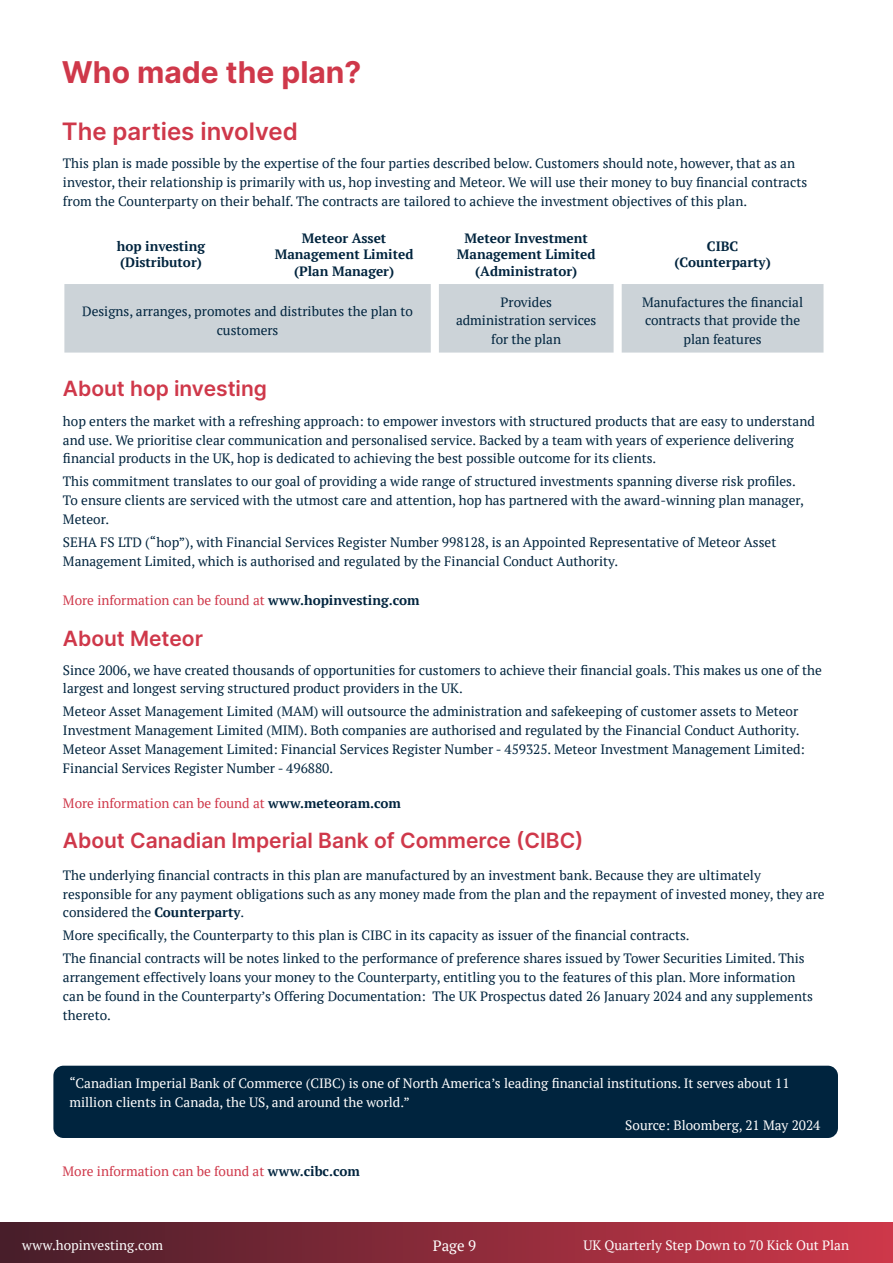
<style>
.page{position:relative;width:893px;height:1263px;background:#fff}
.page>*{position:absolute;margin:0;border:0;box-sizing:border-box;transform-origin:0 0}
.t1{font:30px "Inter";color:#cf384a}
.t2{font:24px "Inter";color:#cf384a}
.t3{font:21px "Inter";color:#cf384a}
.t4{font:15px "PT Serif";color:#fff}
.t5{font:13.5px/18.8px "PT Serif";color:#00243e}
.t6{font:13.5px/18.8px "PT Serif";color:#fff}
.t7{font:700 13.5px/16.2px "PT Serif";color:#00243e;text-align:center}
.t8{font:13.5px "PT Serif";color:#cf384a}
.s1{font-weight:700;color:#00243e}
.s2{font-weight:700}
</style>
<div class="page">
<div style="left:0;top:1222px;width:893px;height:41px;background:linear-gradient(to right,#461e2a,#ce384a)"></div>
<div style="left:53px;top:1066px;width:785px;height:72px;background:#00243e;border-radius:10px"></div>
<div style="left:64px;top:284px;width:759px;height:69px;background:#ccd3d8"></div>
<h1 class="t1" style="left:62px;top:50px;width:301px">Who made the plan?</h1>
<h2 class="t2" style="left:62px;top:114px;width:237px">The parties involved</h2>
<p class="t5" style="left:63px;top:154px;width:746px">This plan is made possible by the expertise of the four parties described below. Customers should note, however, that as an investor, their relationship is primarily with us, hop investing and Meteor. We will use their money to buy financial contracts from the Counterparty on their behalf. The contracts are tailored to achieve the investment objectives of this plan.</p>
<p class="t7" style="left:117px;top:238px;width:90px;text-align:left">hop investing (Distributor)</p>
<p class="t7" style="left:275px;top:230px;width:140px">Meteor Asset<br>Management Limited (Plan Manager)</p>
<p class="t7" style="left:457px;top:230px;width:140px">Meteor Investment<br>Management Limited (Administrator)</p>
<p class="t7" style="left:674px;top:238px;width:98px">CIBC (Counterparty)</p>
<p class="t5" style="left:82px;top:302px;width:332px;text-align:center">Designs, arranges, promotes and distributes the plan to customers</p>
<p class="t5" style="left:456px;top:292px;width:142px;text-align:center">Provides administration services for the plan</p>
<p class="t5" style="left:642px;top:292px;width:163px;text-align:center">Manufactures the financial contracts that provide the plan features</p>
<h3 class="t3" style="left:63px;top:373px;width:206px">About hop investing</h3>
<p class="t5" style="left:63px;top:411px;width:753px">hop enters the market with a refreshing approach: to empower investors with structured products that are easy to understand and use. We prioritise clear communication and personalised service. Backed by a team with years of experience delivering financial products in the UK, hop is dedicated to achieving the best possible outcome for its clients.</p>
<p class="t5" style="left:63px;top:472px;width:742px">This commitment translates to our goal of providing a wide range of structured investments spanning diverse risk profiles.<br>To ensure clients are serviced with the utmost care and attention, hop has partnered with the award-winning plan manager,<br>Meteor.</p>
<p class="t5" style="left:63px;top:532px;width:715px">SEHA FS LTD (“hop”), with Financial Services Register Number 998128, is an Appointed Representative of Meteor Asset<br>Management Limited, which is authorised and regulated by the Financial Conduct Authority.</p>
<p class="t8" style="left:63px;top:591px;width:358px">More information can be found at <span class="s1">www.hopinvesting.com</span></p>
<h3 class="t3" style="left:63px;top:623px;width:142px">About Meteor</h3>
<p class="t5" style="left:63px;top:660px;width:760px">Since 2006, we have created thousands of opportunities for customers to achieve their financial goals. This makes us one of the largest and longest serving structured product providers in the UK.</p>
<p class="t5" style="left:63px;top:702px;width:744px">Meteor Asset Management Limited (MAM) will outsource the administration and safekeeping of customer assets to Meteor Investment Management Limited (MIM). Both companies are authorised and regulated by the Financial Conduct Authority.<br>Meteor Asset Management Limited: Financial Services Register Number - 459325. Meteor Investment Management Limited:<br>Financial Services Register Number - 496880.</p>
<p class="t8" style="left:63px;top:794px;width:340px">More information can be found at <span class="s1">www.meteoram.com</span></p>
<h3 class="t3" style="left:63px;top:825px;width:522px">About Canadian Imperial Bank of Commerce (CIBC)</h3>
<p class="t5" style="left:63px;top:865px;width:763px">The underlying financial contracts in this plan are manufactured by an investment bank. Because they are ultimately responsible for any payment obligations such as any money made from the plan and the repayment of invested money, they are considered the <span class="s2">Counterparty</span>.</p>
<p class="t5" style="left:63px;top:924px;width:743px;line-height:23px">More specifically, the Counterparty to this plan is CIBC in its capacity as issuer of the financial contracts.<br>The financial contracts will be notes linked to the performance of preference shares issued by Tower Securities Limited. This</p>
<p class="t5" style="left:63px;top:968px;width:751px">arrangement effectively loans your money to the Counterparty, entitling you to the features of this plan. More information can be found in the Counterparty’s Offering Documentation: The UK Prospectus dated 26 January 2024 and any supplements thereto.</p>
<p class="t6" style="left:69px;top:1074px;width:722px">“Canadian Imperial Bank of Commerce (CIBC) is one of North America’s leading financial institutions. It serves about 11 million clients in Canada, the US, and around the world.”</p>
<p class="t6" style="left:625px;top:1115px;width:197px">Source: Bloomberg, 21 May 2024</p>
<p class="t8" style="left:63px;top:1162px;width:299px">More information can be found at <span class="s1">www.cibc.com</span></p>
<p class="t6" style="left:22px;top:1235px;width:142px">www.hopinvesting.com</p>
<p class="t4" style="left:433px;top:1236px;width:45px">Page 9</p>
<p class="t6" style="left:583px;top:1236px;width:267px">UK Quarterly Step Down to 70 Kick Out Plan</p>
</div>
